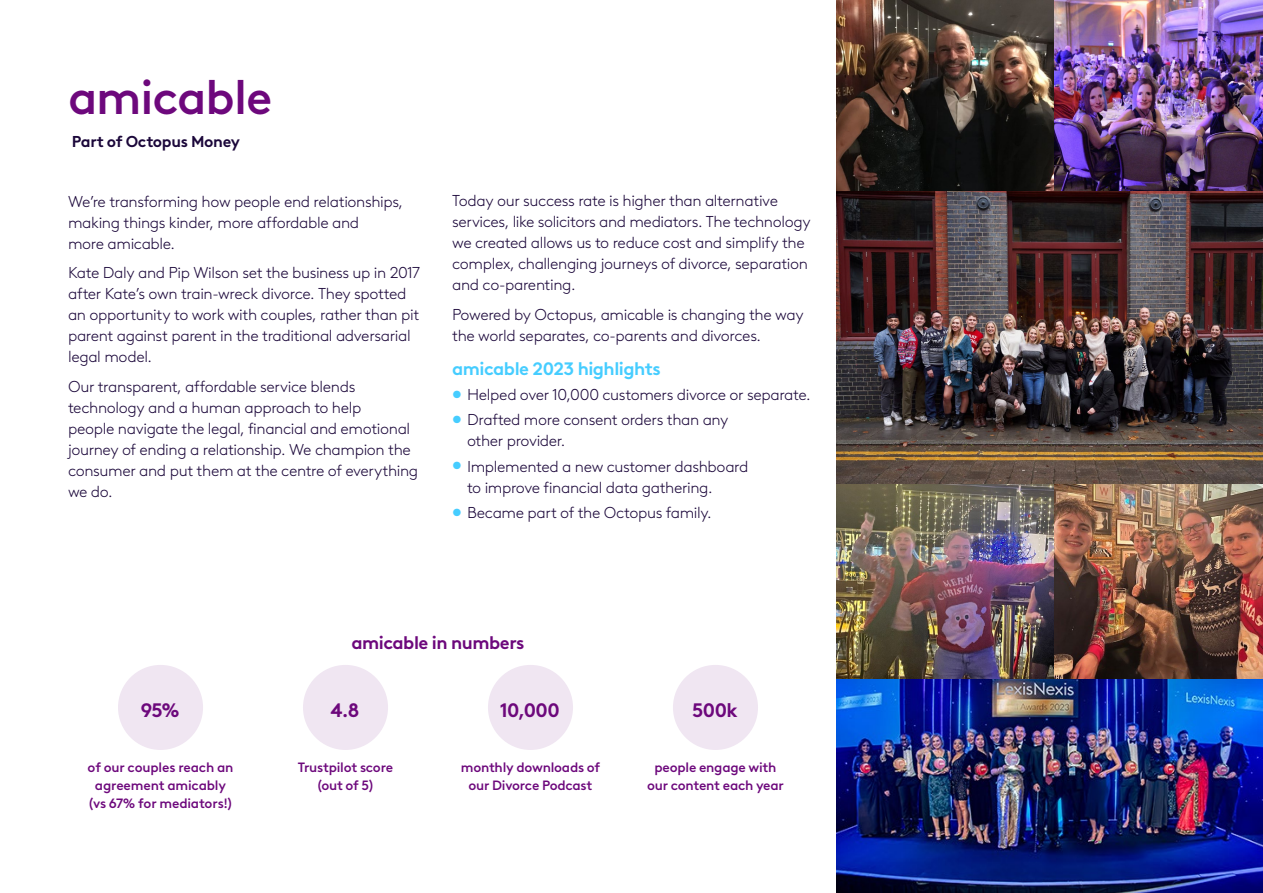
<style>
.page{position:relative;width:1263px;height:893px;background:#fff}
.page>*{position:absolute;margin:0;border:0;box-sizing:border-box;transform-origin:0 0}
.t1{font:500 48px "Brown LL";letter-spacing:-.025em;color:#6d087c}
.t2{font:700 19.5px "Brown LL";letter-spacing:-.025em;color:#6d087c}
.t3{font:700 18px "Brown LL";letter-spacing:-.03em;color:#46cdff}
.t4{font:700 18px "Brown LL";letter-spacing:-.03em;color:#6d087c}
.t5{font:300 15.75px/21px "Brown LL";letter-spacing:-.025em;color:#1b073a}
.t6{font:700 15.75px "Brown LL";letter-spacing:-.02em;color:#1b073a}
.t7{font:500 13.5px/18px "Brown LL";letter-spacing:-.015em;color:#6d087c;text-align:center}
.s1{color:#46cdff}
</style>
<div class="page">
<div style="left:118px;top:665px;width:85px;height:85px;background:#f0e6f2;border-radius:50%"></div>
<div style="left:303px;top:665px;width:85px;height:85px;background:#f0e6f2;border-radius:50%"></div>
<div style="left:488px;top:665px;width:85px;height:85px;background:#f0e6f2;border-radius:50%"></div>
<div style="left:673px;top:665px;width:85px;height:85px;background:#f0e6f2;border-radius:50%"></div>
<img style="left:836px;top:0;width:218px;height:192px">
<img style="left:836px;top:483px;width:218px;height:196px">
<img style="left:1054px;top:0;width:209px;height:192px">
<img style="left:1054px;top:483px;width:209px;height:196px">
<img style="left:836px;top:192px;width:427px;height:291px">
<img style="left:836px;top:679px;width:427px;height:214px">
<h1 class="t1" style="left:68px;top:60px;width:206px">amicable</h1>
<p class="t6" style="left:72px;top:130px;width:170px">Part of Octopus Money</p>
<p class="t5" style="left:68px;top:190px;width:337px">We’re transforming how people end relationships, making things kinder, more affordable and<br>more amicable.</p>
<p class="t5" style="left:68px;top:261px;width:353px">Kate Daly and Pip Wilson set the business up in 2017 after Kate’s own train-wreck divorce. They spotted an opportunity to work with couples, rather than pit parent against parent in the traditional adversarial legal model.</p>
<p class="t5" style="left:68px;top:375px;width:352px">Our transparent, affordable service blends technology and a human approach to help<br>people navigate the legal, financial and emotional journey of ending a relationship. We champion the consumer and put them at the centre of everything we do.</p>
<p class="t5" style="left:452px;top:190px;width:360px">Today our success rate is higher than alternative services, like solicitors and mediators. The technology we created allows us to reduce cost and simplify the complex, challenging journeys of divorce, separation and co-parenting.</p>
<p class="t5" style="left:452px;top:303px;width:353px">Powered by Octopus, amicable is changing the way the world separates, co-parents and divorces.</p>
<p class="t3" style="left:452px;top:355px;width:210px">amicable 2023 highlights</p>
<p class="t5" style="left:452px;top:383px;width:360px"><span class="s1">•</span> Helped over 10,000 customers divorce or separate.</p>
<p class="t5" style="left:467px;top:408px;width:263px;text-indent:-15px"><span class="s1">•</span> Drafted more consent orders than any other provider.</p>
<p class="t5" style="left:467px;top:455px;width:283px;text-indent:-15px"><span class="s1">•</span> Implemented a new customer dashboard to improve financial data gathering.</p>
<p class="t5" style="left:452px;top:501px;width:261px"><span class="s1">•</span> Became part of the Octopus family.</p>
<p class="t2" style="left:141px;top:695px;width:40px">95%</p>
<p class="t7" style="left:88px;top:757px;width:147px">of our couples reach an agreement amicably (vs 67% for mediators!)</p>
<p class="t4" style="left:351px;top:629px;width:174px">amicable in numbers</p>
<p class="t2" style="left:331px;top:695px;width:30px">4.8</p>
<p class="t2" style="left:500px;top:695px;width:61px">10,000</p>
<p class="t2" style="left:692px;top:695px;width:47px">500k</p>
<p class="t7" style="left:298px;top:757px;width:97px">Trustpilot score (out of 5)</p>
<p class="t7" style="left:461px;top:757px;width:141px">monthly downloads of our Divorce Podcast</p>
<p class="t7" style="left:647px;top:757px;width:138px">people engage with our content each year</p>
</div>
